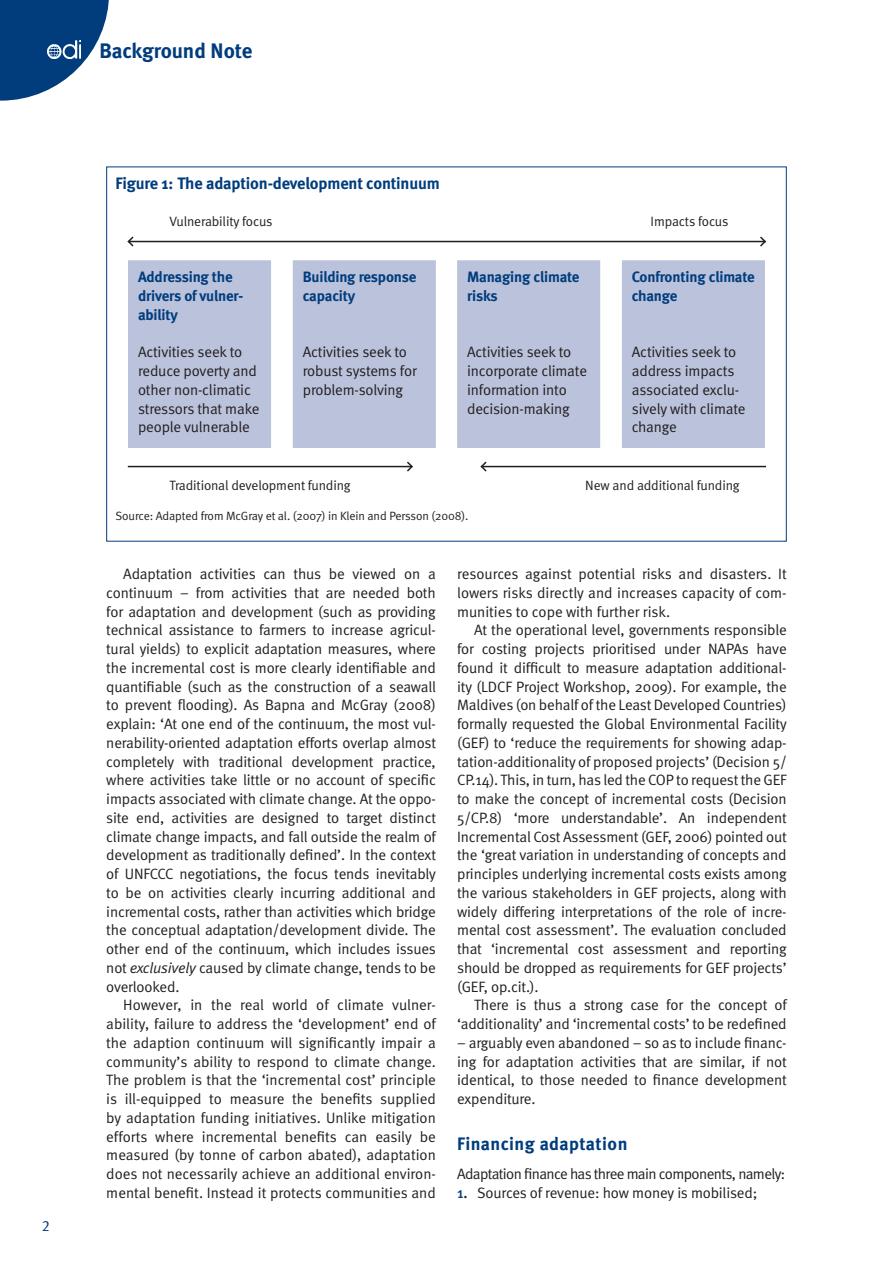
<style>
.page{position:relative;width:893px;height:1263px;background:#fff}
.page>*{position:absolute;margin:0;border:0;box-sizing:border-box;transform-origin:0 0}
.c3_Strapline_left{font:700 21px "Meta";letter-spacing:-.005em;color:#013d7d}
._4_Subhead{font:700 18px "Meta";letter-spacing:.025em;color:#013d7d}
.b3_Box_head{font:700 16.5px "Meta";letter-spacing:-.01em;color:#013d7d}
._1_Body_text{font:15px/18.8px "Meta Normal";letter-spacing:-.01em;color:#231f20;text-align:justify}
.t1{font:700 15px/18.8px "Meta";letter-spacing:-.01em;color:#013d7d}
._2_Body_no_indent{font:15px "Meta Normal";letter-spacing:-.04em;color:#231f20}
._6_Bullet_text{font:15px "Meta Normal";letter-spacing:-.01em;color:#231f20}
.t2{font:15px "Meta Normal Expert";color:#013d7d}
.b2_Box_text_no_inden{font:13.5px "Meta Normal";letter-spacing:-.01em;color:#231f20}
.b2_Box_text_no_inden-2{font:12px "Meta Normal";letter-spacing:-.01em;color:#231f20}
.s1{font-style:italic}
.s2{font-family:"Meta";font-weight:500;color:#013d7d}
.s3{font-family:"Meta";font-weight:500}
</style>
<div class="page">
<svg style="left:0;top:0;width:109px;height:101px"></svg>
<svg style="left:47px;top:40px;width:33px;height:19px"></svg>
<img style="left:48px;top:41px;width:32px;height:18px">
<div style="left:129px;top:261px;width:141px;height:186px;background:#bbc2db"></div>
<div style="left:128px;top:260px;width:143px;height:188px;border:2px solid #bbc2db"></div>
<div style="left:294px;top:261px;width:141px;height:186px;background:#bbc2db"></div>
<div style="left:293px;top:260px;width:143px;height:188px;border:2px solid #bbc2db"></div>
<div style="left:458px;top:261px;width:141px;height:186px;background:#bbc2db"></div>
<div style="left:457px;top:260px;width:143px;height:188px;border:2px solid #bbc2db"></div>
<div style="left:623px;top:261px;width:141px;height:186px;background:#bbc2db"></div>
<div style="left:622px;top:260px;width:143px;height:188px;border:2px solid #bbc2db"></div>
<hr style="left:129px;top:241px;width:636px;height:1px;background:#231f20">
<svg style="left:127px;top:236px;width:8px;height:11px"></svg>
<svg style="left:758px;top:236px;width:8px;height:11px"></svg>
<hr style="left:482px;top:466px;width:284px;height:1px;background:#231f20">
<svg style="left:480px;top:461px;width:8px;height:11px"></svg>
<hr style="left:128px;top:466px;width:284px;height:1px;background:#231f20">
<svg style="left:405px;top:461px;width:8px;height:11px"></svg>
<p class="t2" style="left:42px;top:1218px;width:9px">2</p>
<p class="c3_Strapline_left" style="left:99px;top:38px;width:154px">Background Note</p>
<p class="b3_Box_head" style="left:116px;top:173px;width:326px">Figure 1: The adaption-development continuum</p>
<p class="b2_Box_text_no_inden" style="left:170px;top:214px;width:105px">Vulnerability focus</p>
<p class="b2_Box_text_no_inden" style="left:651px;top:214px;width:79px">Impacts focus</p>
<p class="t1" style="left:138px;top:267px;width:107px">Addressing the drivers of vulner&shy;ability</p>
<p class="_1_Body_text" style="left:138px;top:343px;width:123px;text-align:left">Activities seek to reduce poverty and other non-climatic stressors that make people vulnerable</p>
<p class="t1" style="left:303px;top:267px;width:115px">Building response capacity</p>
<p class="_1_Body_text" style="left:303px;top:343px;width:115px;text-align:left">Activities seek to robust systems for problem-solving</p>
<p class="t1" style="left:467px;top:267px;width:114px">Managing climate risks</p>
<p class="_1_Body_text" style="left:467px;top:343px;width:121px;text-align:left">Activities seek to incorporate climate information into decision-making</p>
<p class="t1" style="left:632px;top:267px;width:124px">Confronting climate change</p>
<p class="_1_Body_text" style="left:632px;top:343px;width:115px;text-align:left">Activities seek to address impacts associated exclu&shy;sively with climate change</p>
<p class="b2_Box_text_no_inden" style="left:170px;top:478px;width:183px">Traditional development funding</p>
<p class="b2_Box_text_no_inden" style="left:585px;top:478px;width:156px">New and additional funding</p>
<p class="b2_Box_text_no_inden-2" style="left:116px;top:509px;width:355px">Source: Adapted from McGray et al. (2007) in Klein and Persson (2008).</p>
<p class="_1_Body_text" style="left:106px;top:564px;width:331px;text-indent:17px">Adaptation activities can thus be viewed on a continuum – from activities that are needed both for adaptation and development (such as providing technical assistance to farmers to increase agricul&shy;tural yields) to explicit adaptation measures, where the incremental cost is more clearly identifiable and quantifiable (such as the construction of a seawall to prevent flooding). As Bapna and McGray (2008) explain: ‘At one end of the continuum, the most vul&shy;nerability-oriented adaptation efforts overlap almost completely with traditional development practice, where activities take little or no account of specific impacts associated with climate change. At the oppo&shy;site end, activities are designed to target distinct climate change impacts, and fall outside the realm of development as traditionally defined’. In the context of UNFCCC negotiations, the focus tends inevitably to be on activities clearly incurring additional and incremental costs, rather than activities which bridge the conceptual adaptation/development divide. The other end of the continuum, which includes issues not <span class="s1">exclusively</span> caused by climate change, tends to be overlooked.</p>
<p class="_1_Body_text" style="left:106px;top:995px;width:331px;text-indent:17px">However, in the real world of climate vulner&shy;ability, failure to address the ‘development’ end of the adaption continuum will significantly impair a community’s ability to respond to climate change.<br>The problem is that the ‘incremental cost’ principle is ill-equipped to measure the benefits supplied by adaptation funding initiatives. Unlike mitigation efforts where incremental benefits can easily be measured (by tonne of carbon abated), adaptation does not necessarily achieve an additional environ&shy;mental benefit. Instead it protects communities and</p>
<p class="_1_Body_text" style="left:457px;top:564px;width:331px">resources against potential risks and disasters. It lowers risks directly and increases capacity of com&shy;munities to cope with further risk.</p>
<p class="_1_Body_text" style="left:457px;top:620px;width:331px;text-indent:17px">At the operational level, governments responsible for costing projects prioritised under NAPAs have found it difficult to measure adaptation additional&shy;ity (LDCF Project Workshop, 2009). For example, the Maldives (on behalf of the Least Developed Countries) formally requested the Global Environmental Facility (GEF) to ‘reduce the requirements for showing adap&shy;tation-additionality of proposed projects’ (Decision 5/ CP.14). This, in turn, has led the COP to request the GEF to make the concept of incremental costs (Decision 5/CP.8) ‘more understandable’. An independent Incremental Cost Assessment (GEF, 2006) pointed out the ‘great variation in understanding of concepts and principles underlying incremental costs exists among the various stakeholders in GEF projects, along with widely differing interpretations of the role of incre&shy;mental cost assessment’. The evaluation concluded that ‘incremental cost assessment and reporting should be dropped as requirements for GEF projects’ (GEF, op.cit.).</p>
<p class="_1_Body_text" style="left:457px;top:995px;width:331px;text-align:right">There is thus a strong case for the concept of ‘additionality’ and ‘incremental costs’ to be redefined</p>
<p class="_1_Body_text" style="left:457px;top:1033px;width:331px">– arguably even abandoned – so as to include financ&shy;ing for adaptation activities that are similar, if not identical, to those needed to finance development expenditure.</p>
<p class="_4_Subhead" style="left:457px;top:1132px;width:172px">Financing adaptation</p>
<p class="_2_Body_no_indent" style="left:457px;top:1165px;width:330px">Adaptation finance has three main components, namely:</p>
<p class="_6_Bullet_text" style="left:457px;top:1184px;width:302px"><span class="s2">1</span><span class="s3">.</span> Sources of revenue: how money is mobilised;</p>
</div>
